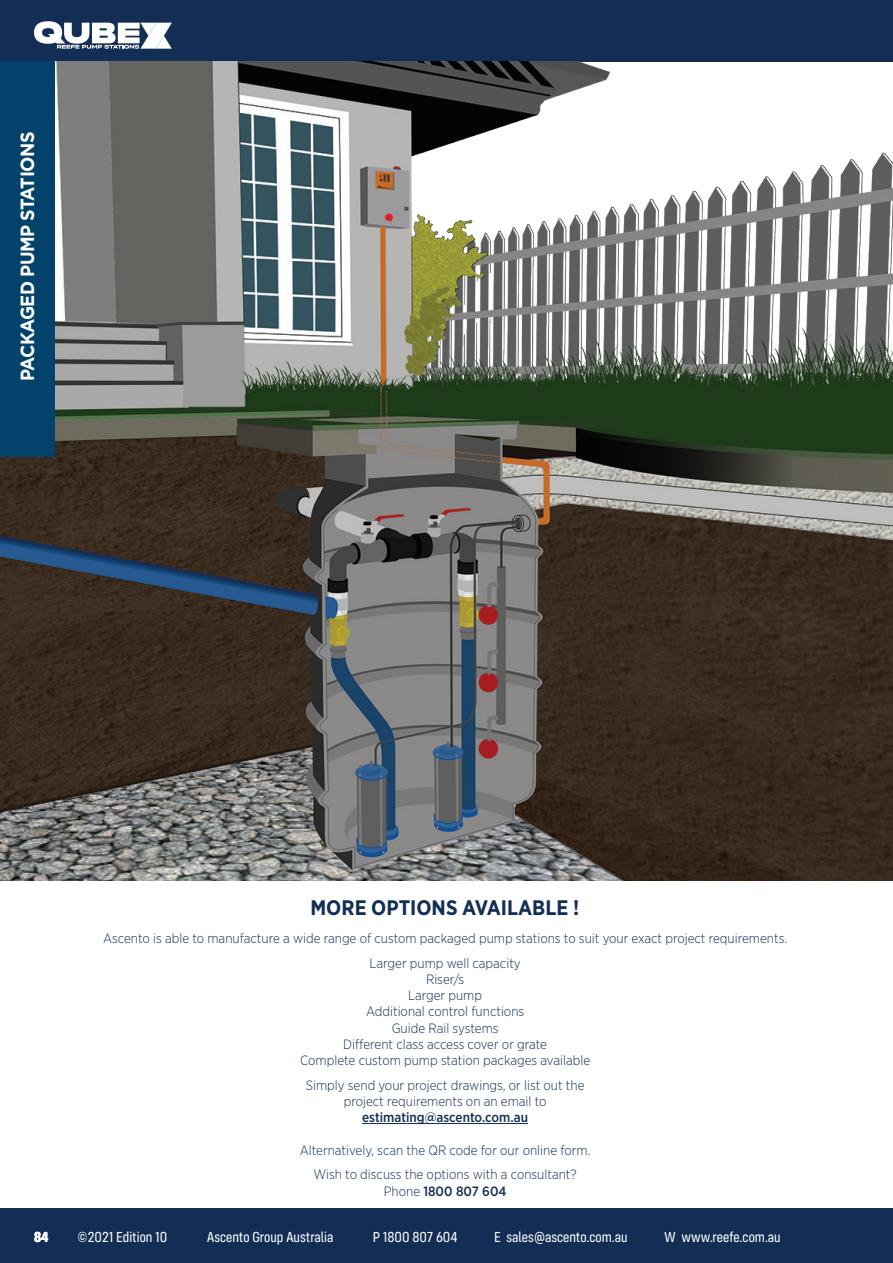
<style>
.page{position:relative;width:893px;height:1263px;background:#fff}
.page>*{position:absolute;margin:0;border:0;box-sizing:border-box;transform-origin:0 0}
.PRODUCT_TITLE{font:700 21px "Gotham Narrow";color:#122e54}
.t1{font:700 19.05px "Gotham";letter-spacing:-.03em;color:#fff;scale:.94 1}
.t2{font:15px "Config Condensed";color:#fff}
.t3{font:700 15px "Config Condensed";color:#fff}
.t4{font:300 13.5px "Gotham Narrow";color:#122e54}
.t5{font:500 13.5px "Gotham Narrow";color:#122e54}
.s1{font-weight:300}
</style>
<div class="page">
<div style="left:0;top:1208px;width:893px;height:55px;background:#122e54"></div>
<div style="left:0;top:0;width:893px;height:62px;background:#122e54"></div>
<svg style="left:34px;top:21px;width:138px;height:28px"></svg>
<img style="left:0;top:62px;width:893px;height:818px">
<hr style="left:362px;top:1123px;width:166px;height:1px;background:#122e54">
<div style="left:0;top:61px;width:54px;height:396px;background:#03426a"></div>
<p class="t1" style="left:17px;top:381px;width:267px;rotate:-90deg">PACKAGED PUMP STATIONS</p>
<p class="PRODUCT_TITLE" style="left:310px;top:894px;width:270px">MORE OPTIONS AVAILABLE !</p>
<p class="t4" style="left:103px;top:930px;width:686px">Ascento is able to manufacture a wide range of custom packaged pump stations to suit your exact project requirements.</p>
<p class="t4" style="left:370px;top:955px;width:153px">Larger pump well capacity</p>
<p class="t4" style="left:426px;top:971px;width:40px">Riser/s</p>
<p class="t4" style="left:408px;top:987px;width:76px">Larger pump</p>
<p class="t4" style="left:366px;top:1003px;width:160px">Additional control functions</p>
<p class="t4" style="left:392px;top:1020px;width:108px">Guide Rail systems</p>
<p class="t4" style="left:343px;top:1036px;width:205px">Different class access cover or grate</p>
<p class="t4" style="left:300px;top:1052px;width:292px">Complete custom pump station packages available</p>
<p class="t4" style="left:306px;top:1077px;width:280px">Simply send your project drawings, or list out the</p>
<p class="t4" style="left:344px;top:1093px;width:204px">project requirements on an email to</p>
<p class="t5" style="left:362px;top:1109px;width:167px">estimating@ascento.com.au</p>
<p class="t4" style="left:300px;top:1141px;width:292px">Alternatively, scan the QR code for our online form.</p>
<p class="t4" style="left:313px;top:1166px;width:265px">Wish to discuss the options with a consultant?</p>
<p class="t5" style="left:384px;top:1182px;width:124px"><span class="s1">Phone</span> 1800 807 604</p>
<p class="t3" style="left:34px;top:1228px;width:16px">84</p>
<p class="t2" style="left:78px;top:1228px;width:91px">©2021 Edition 10</p>
<p class="t2" style="left:207px;top:1228px;width:128px">Ascento Group Australia</p>
<p class="t2" style="left:373px;top:1228px;width:86px">P 1800 807 604</p>
<p class="t2" style="left:494px;top:1228px;width:135px">E sales@ascento.com.au</p>
<p class="t2" style="left:664px;top:1228px;width:118px">W www.reefe.com.au</p>
</div>
